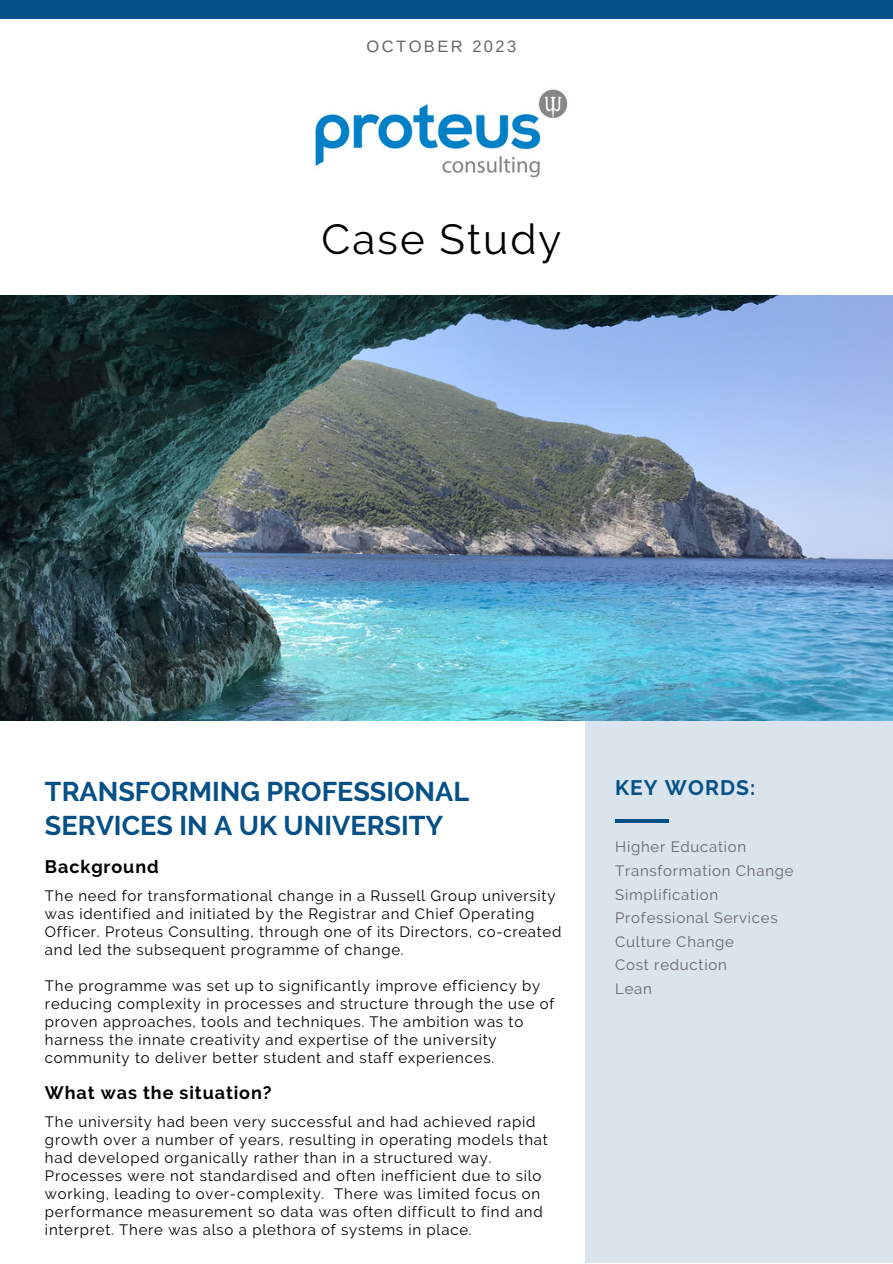
<style>
.page{position:relative;width:893px;height:1264px;background:#fff}
.page>*{position:absolute;margin:0;border:0;box-sizing:border-box;transform-origin:0 0}
.t1{font:42px "Raleway";letter-spacing:.05em;color:#000}
.t2{font:700 27px/33.8px "Raleway";color:#055087}
.t3{font:700 21px "Raleway";letter-spacing:.05em;color:#055087}
.t4{font:700 18px "Raleway";letter-spacing:.05em;color:#000}
.t5{font:16.5px "Arimo";letter-spacing:.15em;color:#666}
.t6{font:15px/18px "Raleway";letter-spacing:.05em;color:#000}
.t7{font:15px "Raleway";letter-spacing:.05em;color:#666}
</style>
<div class="page">
<div style="left:0;top:0;width:892px;height:19px;background:#055087"></div>
<div style="left:584px;top:716px;width:308px;height:546px;background:#d9e4ed"></div>
<hr style="left:615px;top:819px;width:54px;height:4px;background:#055087">
<img style="left:315px;top:89px;width:253px;height:89px">
<img style="left:0;top:295px;width:892px;height:425px">
<p class="t5" style="left:366px;top:37px;width:151px">OCTOBER 2023</p>
<p class="t1" style="left:321px;top:214px;width:241px">Case Study</p>
<p class="t2" style="left:45px;top:774px;width:425px">TRANSFORMING PROFESSIONAL<br>SERVICES IN A UK UNIVERSITY</p>
<p class="t4" style="left:45px;top:855px;width:115px">Background</p>
<p class="t6" style="left:45px;top:886px;width:518px">The need for transformational change in a Russell Group university was identified and initiated by the Registrar and Chief Operating Officer. Proteus Consulting, through one of its Directors, co-created and led the subsequent programme of change.</p>
<p class="t6" style="left:45px;top:976px;width:511px">The programme was set up to significantly improve efficiency by reducing complexity in processes and structure through the use of proven approaches, tools and techniques. The ambition was to harness the innate creativity and expertise of the university community to deliver better student and staff experiences.</p>
<p class="t4" style="left:45px;top:1082px;width:228px">What was the situation?</p>
<p class="t6" style="left:45px;top:1112px;width:504px">The university had been very successful and had achieved rapid growth over a number of years, resulting in operating models that had developed organically rather than in a structured way.<br>Processes were not standardised and often inefficient due to silo working, leading to over-complexity. There was limited focus on performance measurement so data was often difficult to find and interpret. There was also a plethora of systems in place.</p>
<p class="t3" style="left:615px;top:775px;width:141px">KEY WORDS:</p>
<p class="t7" style="left:615px;top:838px;width:133px">Higher Education</p>
<p class="t7" style="left:615px;top:861px;width:180px">Transformation Change</p>
<p class="t7" style="left:615px;top:885px;width:104px">Simplification</p>
<p class="t7" style="left:615px;top:909px;width:164px">Professional Services</p>
<p class="t7" style="left:615px;top:932px;width:120px">Culture Change</p>
<p class="t7" style="left:615px;top:956px;width:113px">Cost reduction</p>
<p class="t7" style="left:615px;top:979px;width:38px">Lean</p>
</div>
